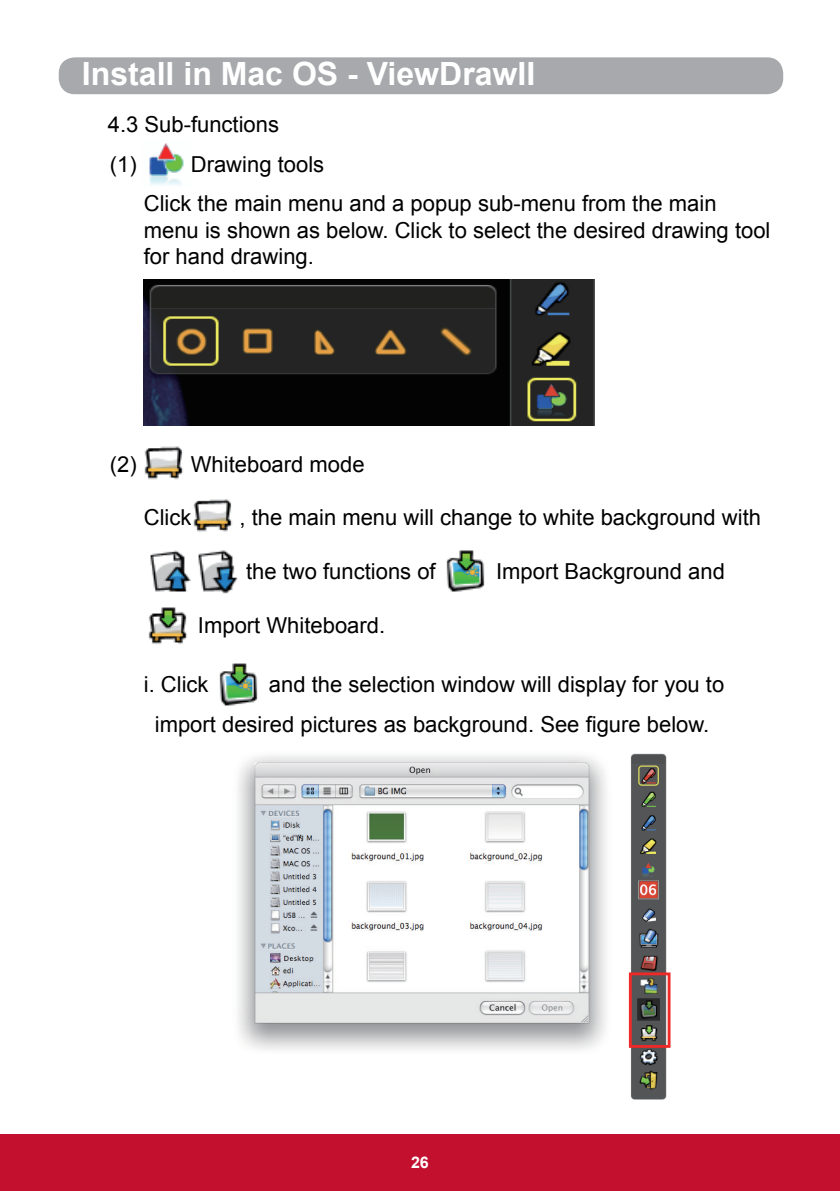
<style>
.page{position:relative;width:840px;height:1191px;background:#fff}
.page>*{position:absolute;margin:0;border:0;box-sizing:border-box;transform-origin:0 0}
.t1{font:700 32px "Arial";color:#fff}
.t2{font:22px/39.4px "Arial";color:#000}
.t3{font:700 16px "Arial";color:#fff}
</style>
<div class="page">
<div style="left:59px;top:57px;width:723px;height:37px;background:#a8a9ad;border-radius:16px"></div>
<div style="left:0;top:1134px;width:839px;height:57px;background:#c3102f"></div>
<img style="left:149px;top:143px;width:35px;height:42px">
<img style="left:144px;top:279px;width:450px;height:147px">
<img style="left:144px;top:446px;width:39px;height:34px">
<img style="left:193px;top:499px;width:39px;height:33px">
<img style="left:150px;top:550px;width:88px;height:44px">
<img style="left:446px;top:550px;width:39px;height:42px">
<img style="left:148px;top:607px;width:39px;height:37px">
<img style="left:219px;top:663px;width:39px;height:43px">
<img style="left:628px;top:753px;width:43px;height:347px">
<img style="left:238px;top:755px;width:368px;height:295px">
<div style="left:628px;top:972px;width:42px;height:75px;border:3px solid #ee2928"></div>
<h1 class="t1" style="left:82px;top:53px;width:454px">Install in Mac OS - ViewDrawII</h1>
<p class="t2" style="left:108px;top:105px;width:173px">4.3 Sub-functions (1)</p>
<p class="t2" style="left:144px;top:144px;width:574px;text-indent:47px">Drawing tools<br>Click the main menu and a popup sub-menu from the main</p>
<p class="t2" style="left:144px;top:217px;width:628px;line-height:26.4px">menu is shown as below. Click to select the desired drawing tool for hand drawing.</p>
<p class="t2" style="left:110px;top:444px;width:28px">(2)</p>
<p class="t2" style="left:191px;top:444px;width:175px">Whiteboard mode</p>
<p class="t2" style="left:144px;top:497px;width:49px">Click</p>
<p class="t2" style="left:239px;top:497px;width:522px">, the main menu will change to white background with</p>
<p class="t2" style="left:246px;top:551px;width:191px">the two functions of</p>
<p class="t2" style="left:496px;top:551px;width:230px">Import Background and</p>
<p class="t2" style="left:198px;top:605px;width:189px">Import Whiteboard.</p>
<p class="t2" style="left:144px;top:665px;width:66px">i. Click</p>
<p class="t2" style="left:155px;top:664px;width:570px;line-height:40.2px;text-indent:114px">and the selection window will display for you to import desired pictures as background. See figure below.</p>
<p class="t3" style="left:411px;top:1152px;width:19px">26</p>
</div>
